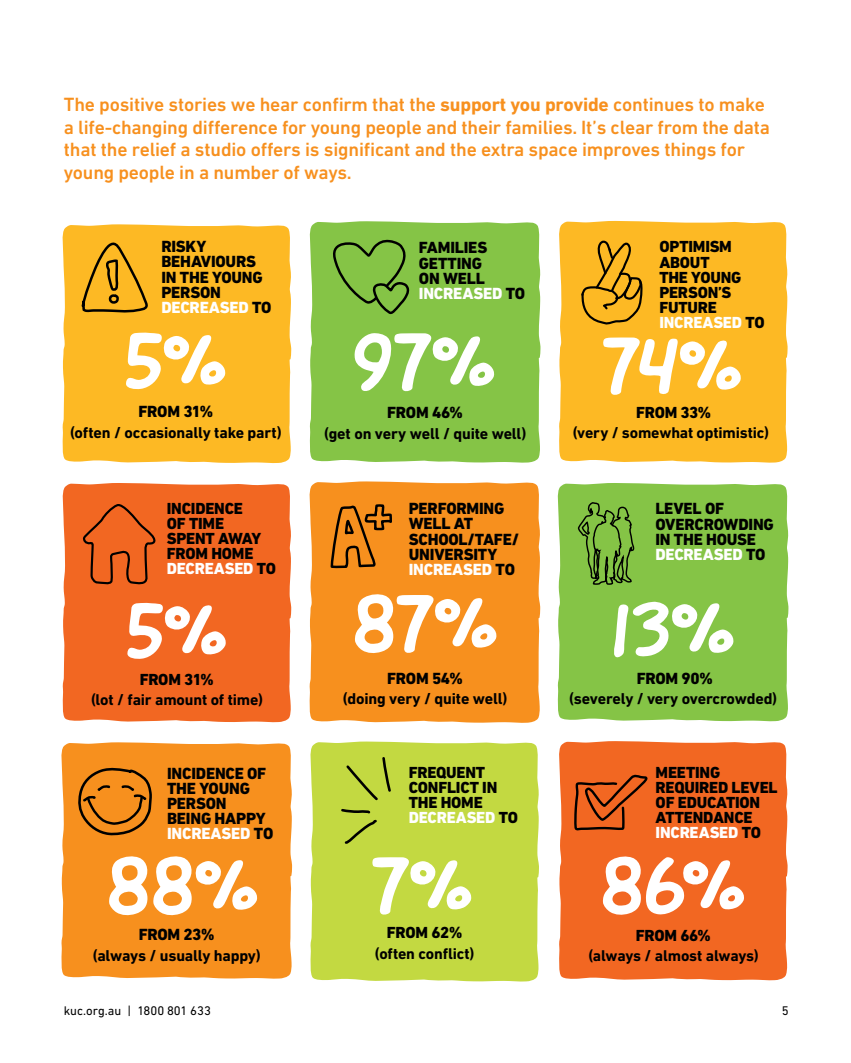
<style>
.page{position:relative;width:851px;height:1063px;background:#fff}
.page>*{position:absolute;margin:0;border:0;box-sizing:border-box;transform-origin:0 0}
.HEADING{font:84px "Good Dog New";letter-spacing:-.03em;color:#fff}
.HEADING-2{font:83.25px "Good Dog New";color:#fff}
.KUC_Intro{font:500 19.5px/22.5px "DIN Next LT Pro";letter-spacing:-.01em;color:#f7901e}
.Heading_2{font:800 16.5px/15.1px "DIN Next LT Pro";letter-spacing:-.015em;color:#000}
.Heading_2-2{font:800 16.35px/15px "DIN Next LT Pro";letter-spacing:-.015em;color:#000}
.STANDFIRST{font:700 15.9px "DIN Next LT Pro";letter-spacing:-.01em;color:#000}
.KUC_Body{font:12.75px "DIN Next LT Pro";color:#000}
.s1{font-weight:700}
.s2{color:#fff}
</style>
<div class="page">
<div style="left:62px;top:224px;width:229px;height:239px;background:#fdb924"></div>
<svg style="left:80px;top:238px;width:69px;height:77px;background:#d89e1e"></svg>
<div style="left:61px;top:742px;width:231px;height:237px;background:#f7901e"></div>
<svg style="left:76px;top:768px;width:77px;height:69px;background:#ce7818"></svg>
<div style="left:557px;top:483px;width:231px;height:239px;background:#85c446"></div>
<svg style="left:576px;top:501px;width:59px;height:104px;background:#70a53b"></svg>
<div style="left:309px;top:481px;width:231px;height:242px;background:#f7901e"></div>
<svg style="left:329px;top:502px;width:65px;height:69px;background:#c97518"></svg>
<div style="left:309px;top:221px;width:231px;height:242px;background:#85c446"></div>
<svg style="left:330px;top:238px;width:81px;height:78px;background:#75ac3d"></svg>
<div style="left:559px;top:741px;width:228px;height:240px;background:#f26722"></div>
<svg style="left:572px;top:775px;width:75px;height:58px;background:#c6541b"></svg>
<div style="left:62px;top:483px;width:229px;height:239px;background:#f26722"></div>
<svg style="left:81px;top:503px;width:76px;height:82px;background:#d85c1e"></svg>
<div style="left:310px;top:741px;width:229px;height:241px;background:#c3d941"></div>
<svg style="left:339px;top:755px;width:53px;height:90px;background:#b3c73b"></svg>
<div style="left:559px;top:221px;width:228px;height:242px;background:#fdb924"></div>
<svg style="left:579px;top:220px;width:64px;height:104px;background:#dba122"></svg>
<p class="KUC_Intro" style="left:64px;top:93px;width:707px">The positive stories we hear confirm that the <span class="s1">support you provide</span> continues to make a life-changing difference for young people and their families. It’s clear from the data that the relief a studio offers is significant and the extra space improves things for young people in a number of ways.</p>
<p class="Heading_2" style="left:161px;top:239px;width:112px">RISKY<br>BEHAVIOURS<br>IN THE YOUNG<br>PERSON<br><span class="s2">DECREASED</span> TO</p>
<p class="HEADING" style="left:124px;top:306px;width:106px">5%</p>
<p class="Heading_2" style="left:138px;top:404px;width:76px">FROM 31%</p>
<p class="STANDFIRST" style="left:70px;top:424px;width:213px">(often / occasionally take part)</p>
<p class="Heading_2-2" style="left:167px;top:501px;width:111px">INCIDENCE<br>OF TIME<br>SPENT AWAY<br>FROM HOME<br><span class="s2">DECREASED</span> TO</p>
<p class="HEADING-2" style="left:125px;top:576px;width:105px">5%</p>
<p class="Heading_2-2" style="left:140px;top:672px;width:76px">FROM 31%</p>
<p class="STANDFIRST" style="left:91px;top:690px;width:173px">(lot / fair amount of time)</p>
<p class="Heading_2" style="left:167px;top:765px;width:108px">INCIDENCE OF<br>THE YOUNG<br>PERSON<br>BEING HAPPY<br><span class="s2">INCREASED</span> TO</p>
<p class="HEADING" style="left:106px;top:831px;width:155px">88%</p>
<p class="STANDFIRST" style="left:93px;top:946px;width:169px">(always / usually happy)</p>
<p class="Heading_2" style="left:139px;top:926px;width:78px">FROM 23%</p>
<p class="Heading_2" style="left:419px;top:240px;width:108px">FAMILIES<br>GETTING<br>ON WELL<br><span class="s2">INCREASED</span> TO</p>
<p class="HEADING" style="left:352px;top:307px;width:146px">97%</p>
<p class="Heading_2" style="left:387px;top:405px;width:77px">FROM 46%</p>
<p class="STANDFIRST" style="left:324px;top:424px;width:204px">(get on very well / quite well)</p>
<p class="Heading_2" style="left:409px;top:501px;width:112px">PERFORMING<br>WELL AT<br>SCHOOL/TAFE/<br>UNIVERSITY<br><span class="s2">INCREASED</span> TO</p>
<p class="HEADING" style="left:352px;top:569px;width:149px">87%</p>
<p class="Heading_2" style="left:387px;top:671px;width:78px">FROM 54%</p>
<p class="STANDFIRST" style="left:343px;top:690px;width:166px">(doing very / quite well)</p>
<p class="Heading_2-2" style="left:408px;top:765px;width:111px">FREQUENT<br>CONFLICT IN<br>THE HOME<br><span class="s2">DECREASED</span> TO</p>
<p class="HEADING-2" style="left:370px;top:831px;width:105px">7%</p>
<p class="STANDFIRST" style="left:375px;top:944px;width:101px">(often conflict)</p>
<p class="Heading_2-2" style="left:387px;top:925px;width:77px">FROM 62%</p>
<p class="Heading_2-2" style="left:659px;top:239px;width:107px">OPTIMISM<br>ABOUT<br>THE YOUNG<br>PERSON’S<br>FUTURE<br><span class="s2">INCREASED</span> TO</p>
<p class="HEADING-2" style="left:601px;top:311px;width:144px">74%</p>
<p class="Heading_2-2" style="left:636px;top:405px;width:77px">FROM 33%</p>
<p class="STANDFIRST" style="left:572px;top:424px;width:198px">(very / somewhat optimistic)</p>
<p class="Heading_2" style="left:655px;top:501px;width:120px">LEVEL OF<br>OVERCROWDING<br>IN THE HOUSE<br><span class="s2">DECREASED</span> TO</p>
<p class="HEADING" style="left:609px;top:574px;width:128px">13%</p>
<p class="Heading_2" style="left:636px;top:670px;width:78px">FROM 90%</p>
<p class="STANDFIRST" style="left:569px;top:689px;width:209px">(severely / very overcrowded)</p>
<p class="Heading_2-2" style="left:655px;top:765px;width:123px">MEETING<br>REQUIRED LEVEL<br>OF EDUCATION<br>ATTENDANCE<br><span class="s2">INCREASED</span> TO</p>
<p class="HEADING-2" style="left:599px;top:831px;width:148px">86%</p>
<p class="Heading_2-2" style="left:635px;top:928px;width:77px">FROM 66%</p>
<p class="STANDFIRST" style="left:588px;top:946px;width:172px">(always / almost always)</p>
<p class="KUC_Body" style="left:64px;top:1003px;width:149px">kuc.org.au | 1800 801 633</p>
<p class="KUC_Body" style="left:781px;top:1003px;width:8px">5</p>
</div>
